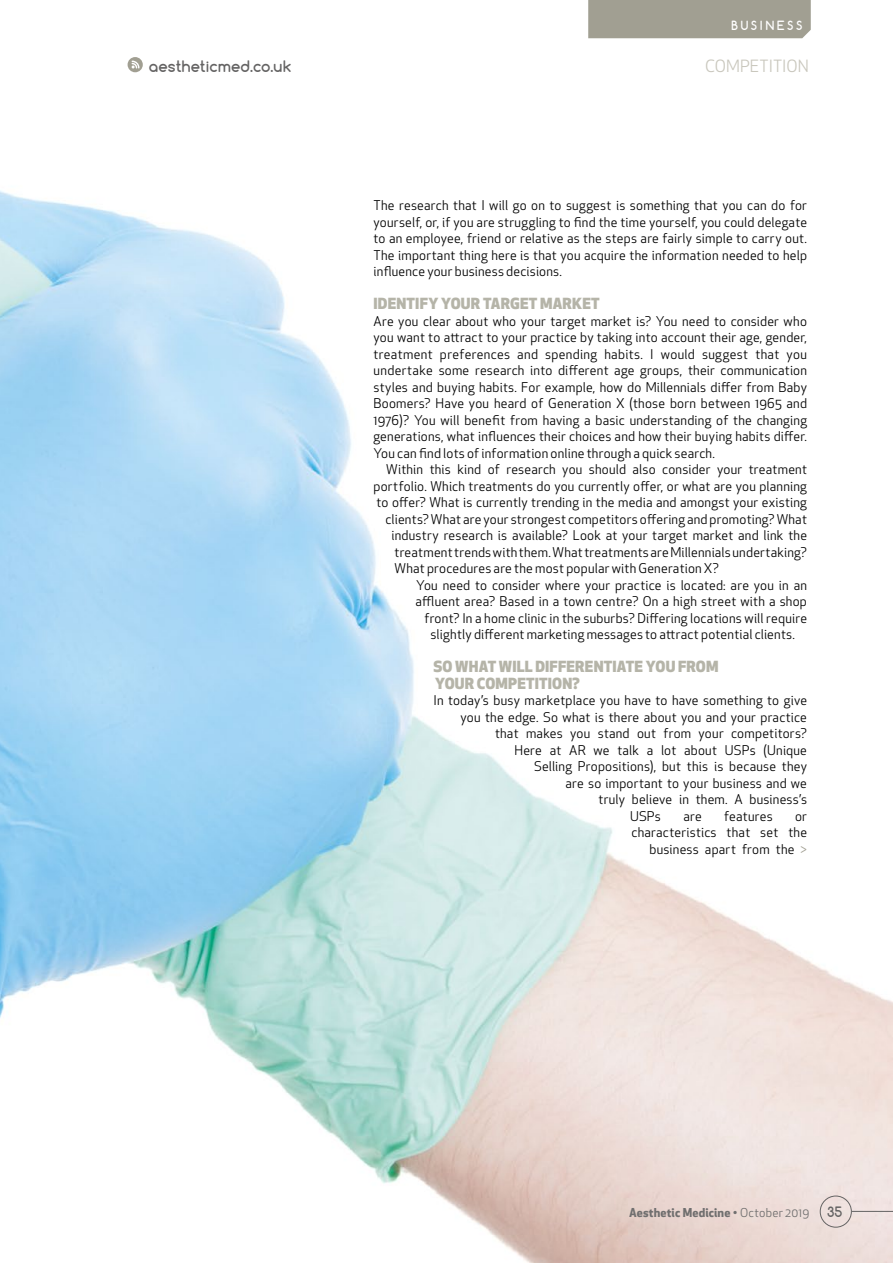
<style>
.page{position:relative;width:893px;height:1263px;background:#fff}
.page>*{position:absolute;margin:0;border:0;box-sizing:border-box;transform-origin:0 0}
.Article_Headline_RHP{font:16.5px "Apex New";color:#c9c7bd}
.Subhead{font:800 15px "Apex New";letter-spacing:.01em;color:#b5b4a8}
.URL_RHP{font:700 15px "Comfortaa";letter-spacing:.01em;color:#646363}
.t1{font:700 13.5px "Comfortaa";color:#646363}
.Body_Copy{font:13.2px/16.5px "Apex New";letter-spacing:.015em;color:#000;text-align:justify}
.Body_Copy_after_subh{font:13.2px/16.5px "Apex New";letter-spacing:.015em;color:#000;text-align:justify}
.Footer_RHP{font:700 12px "Apex New";letter-spacing:.01em;color:#706f6f}
.Section_Tab_RHP{font:700 12px "Comfortaa";letter-spacing:.225em;color:#fff}
.s1{color:#a19f92}
.s2{font-weight:400}
</style>
<div class="page">
<img style="left:0;top:190px;width:893px;height:1073px">
<div style="left:820px;top:1196px;width:32px;height:31px;border:1px solid #646363;border-radius:50%"></div>
<hr style="left:852px;top:1211px;width:41px;height:1px;background:#646363">
<div style="left:588px;top:0;width:223px;height:38px;background:#a19f92"></div>
<svg style="left:128px;top:57px;width:15px;height:15px"></svg>
<svg style="left:132px;top:61px;width:7px;height:7px"></svg>
<p class="Section_Tab_RHP" style="left:731px;top:18px;width:72px">BUSINESS</p>
<p class="URL_RHP" style="left:149px;top:57px;width:144px">aestheticmed.co.uk</p>
<p class="Article_Headline_RHP" style="left:705px;top:56px;width:105px">COMPETITION</p>
<p class="Body_Copy" style="left:373px;top:197px;width:435px">The research that I will go on to suggest is something that you can do for yourself, or, if you are struggling to find the time yourself, you could delegate to an employee, friend or relative as the steps are fairly simple to carry out.<br>The important thing here is that you acquire the information needed to help influence your business decisions.</p>
<p class="Subhead" style="left:373px;top:293px;width:228px">IDENTIFY YOUR TARGET MARKET</p>
<p class="Body_Copy_after_subh" style="left:373px;top:313px;width:435px">Are you clear about who your target market is? You need to consider who you want to attract to your practice by taking into account their age, gender, treatment preferences and spending habits. I would suggest that you undertake some research into different age groups, their communication styles and buying habits. For example, how do Millennials differ from Baby Boomers? Have you heard of Generation X (those born between 1965 and 1976)? You will benefit from having a basic understanding of the changing generations, what influences their choices and how their buying habits differ.<br>You can find lots of information online through a quick search.</p>
<p class="Body_Copy" style="left:386px;top:461px;width:422px">Within this kind of research you should also consider your treatment</p>
<p class="Body_Copy" style="left:373px;top:478px;width:435px">portfolio. Which treatments do you currently offer, or what are you planning</p>
<p class="Body_Copy" style="left:376px;top:494px;width:432px">to offer? What is currently trending in the media and amongst your existing</p>
<p class="Body_Copy" style="left:385px;top:511px;width:423px">clients? What are your strongest competitors offering and promoting? What</p>
<p class="Body_Copy" style="left:391px;top:527px;width:417px">industry research is available? Look at your target market and link the</p>
<p class="Body_Copy" style="left:394px;top:544px;width:414px">treatment trends with them. What treatments are Millennials undertaking?</p>
<p class="Body_Copy" style="left:394px;top:560px;width:326px">What procedures are the most popular with Generation X?</p>
<p class="Body_Copy" style="left:416px;top:577px;width:392px">You need to consider where your practice is located: are you in an</p>
<p class="Body_Copy" style="left:415px;top:593px;width:393px">affluent area? Based in a town centre? On a high street with a shop</p>
<p class="Body_Copy" style="left:424px;top:610px;width:384px">front? In a home clinic in the suburbs? Differing locations will require</p>
<p class="Body_Copy" style="left:430px;top:626px;width:366px">slightly different marketing messages to attract potential clients.</p>
<p class="Subhead" style="left:433px;top:656px;width:287px">SO WHAT WILL DIFFERENTIATE YOU FROM</p>
<p class="Subhead" style="left:435px;top:673px;width:146px">YOUR COMPETITION?</p>
<p class="Body_Copy_after_subh" style="left:433px;top:692px;width:375px">In today’s busy marketplace you have to have something to give</p>
<p class="Body_Copy_after_subh" style="left:460px;top:709px;width:348px">you the edge. So what is there about you and your practice</p>
<p class="Body_Copy_after_subh" style="left:495px;top:725px;width:313px">that makes you stand out from your competitors?</p>
<p class="Body_Copy_after_subh" style="left:514px;top:742px;width:294px">Here at AR we talk a lot about USPs (Unique</p>
<p class="Body_Copy_after_subh" style="left:534px;top:758px;width:275px">Selling Propositions), but this is because they</p>
<p class="Body_Copy_after_subh" style="left:565px;top:775px;width:243px">are so important to your business and we</p>
<p class="Body_Copy_after_subh" style="left:598px;top:791px;width:210px">truly believe in them. A business’s</p>
<p class="Body_Copy_after_subh" style="left:630px;top:808px;width:32px">USPs</p>
<p class="Body_Copy_after_subh" style="left:683px;top:808px;width:20px">are</p>
<p class="Body_Copy_after_subh" style="left:724px;top:808px;width:50px">features</p>
<p class="Body_Copy_after_subh" style="left:631px;top:808px;width:177px;text-align:right">or<br>characteristics that set the business apart from the <span class="s1">&gt;</span></p>
<p class="Footer_RHP" style="left:629px;top:1203px;width:182px">Aesthetic Medicine • <span class="s2">October 2019</span></p>
<p class="t1" style="left:827px;top:1203px;width:17px">35</p>
</div>
